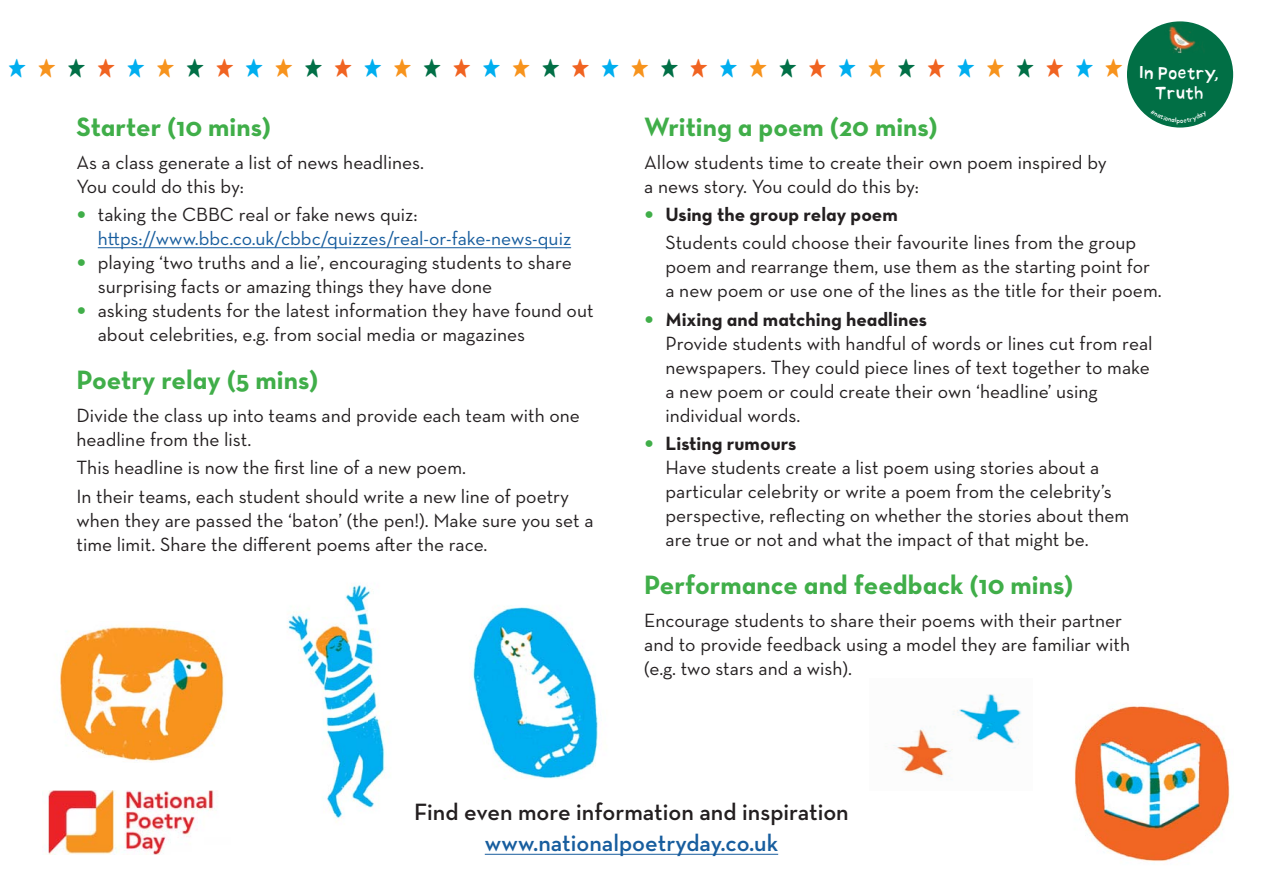
<style>
.page{position:relative;width:1263px;height:893px;background:#fff}
.page>*{position:absolute;margin:0;border:0;box-sizing:border-box;transform-origin:0 0}
.t1{font:27px "Neutraface Text Bold Alt";color:#40ae49}
.t2{font:600 24px "Neutraface Text";color:#231f20}
.t3{font:600 24px "Neutraface Text";color:#175d9e}
.t4{font:19.5px/24px "Neutraface Text";color:#231f20}
.t5{font:19.5px/24px "Neutraface Text";color:#175d9e}
.t6{font:19.5px "Neutraface Text Bold Alt";color:#231f20}
.t7{font:17.1px/20.4px "Npd 2019 blocktype";color:#fff;text-align:center}
.s1{font-size:36px;color:#40ae49}
.s2{color:#231f20}
.s3{font-family:"Neutraface Text";font-size:36px;color:#40ae49}
</style>
<div class="page">
<img style="left:48px;top:790px;width:167px;height:64px">
<hr style="left:98px;top:247px;width:473px;height:1px;background:#175d9e">
<img style="left:288px;top:584px;width:97px;height:239px">
<img style="left:60px;top:626px;width:164px;height:136px">
<img style="left:473px;top:606px;width:125px;height:173px">
<img style="left:893px;top:694px;width:129px;height:84px">
<img style="left:1074px;top:706px;width:156px;height:156px">
<hr style="left:485px;top:854px;width:293px;height:1px;background:#175d9e">
<svg style="left:1127px;top:21px;width:107px;height:107px"></svg>
<h1 class="t1" style="left:77px;top:109px;width:196px">Starter (10 mins)</h1>
<p class="t4" style="left:77px;top:150px;width:349px">As a class generate a list of news headlines.<br>You could do this by:</p>
<p class="t5" style="left:98px;top:202px;width:475px;text-indent:-21px"><span class="s1">•</span> <span class="s2">taking the CBBC real or fake news quiz: </span>https://www.bbc.co.uk/cbbc/quizzes/real-or-fake-news-quiz</p>
<p class="t4" style="left:98px;top:250px;width:476px;text-indent:-21px"><span class="s1">•</span> playing ‘two truths and a lie’, encouraging students to share surprising facts or amazing things they have done</p>
<p class="t4" style="left:98px;top:298px;width:497px;text-indent:-21px"><span class="s1">•</span> asking students for the latest information they have found out about celebrities, e.g. from social media or magazines</p>
<h1 class="t1" style="left:77px;top:363px;width:243px">Poetry relay (5 mins)</h1>
<p class="t4" style="left:77px;top:403px;width:505px">Divide the class up into teams and provide each team with one headline from the list.</p>
<p class="t4" style="left:77px;top:453px;width:494px;line-height:28.2px">This headline is now the first line of a new poem.<br>In their teams, each student should write a new line of poetry</p>
<p class="t4" style="left:77px;top:508px;width:519px">when they are passed the ‘baton’ (the pen!). Make sure you set a time limit. Share the different poems after the race.</p>
<p class="t7" style="left:1140px;top:62px;width:81px">In Poetry,<br>Truth</p>
<h1 class="t1" style="left:644px;top:109px;width:295px">Writing a poem (20 mins)</h1>
<p class="t4" style="left:644px;top:150px;width:464px">Allow students time to create their own poem inspired by a news story. You could do this by:</p>
<p class="t6" style="left:644px;top:202px;width:255px"><span class="s3">•</span> Using the group relay poem</p>
<p class="t4" style="left:665px;top:230px;width:498px">Students could choose their favourite lines from the group poem and rearrange them, use them as the starting point for a new poem or use one of the lines as the title for their poem.</p>
<p class="t6" style="left:644px;top:306px;width:284px"><span class="s3">•</span> Mixing and matching headlines</p>
<p class="t4" style="left:665px;top:331px;width:489px">Provide students with handful of words or lines cut from real newspapers. They could piece lines of text together to make a new poem or could create their own ‘headline’ using individual words.</p>
<p class="t6" style="left:644px;top:431px;width:154px"><span class="s3">•</span> Listing rumours</p>
<p class="t4" style="left:665px;top:455px;width:465px">Have students create a list poem using stories about a particular celebrity or write a poem from the celebrity’s perspective, reflecting on whether the stories about them are true or not and what the impact of that might be.</p>
<h1 class="t1" style="left:644px;top:567px;width:431px">Performance and feedback (10 mins)</h1>
<p class="t4" style="left:644px;top:608px;width:487px">Encourage students to share their poems with their partner and to provide feedback using a model they are familiar with (e.g. two stars and a wish).</p>
<p class="t2" style="left:414px;top:796px;width:436px">Find even more information and inspiration</p>
<p class="t3" style="left:485px;top:828px;width:295px">www.nationalpoetryday.co.uk</p>
</div>
